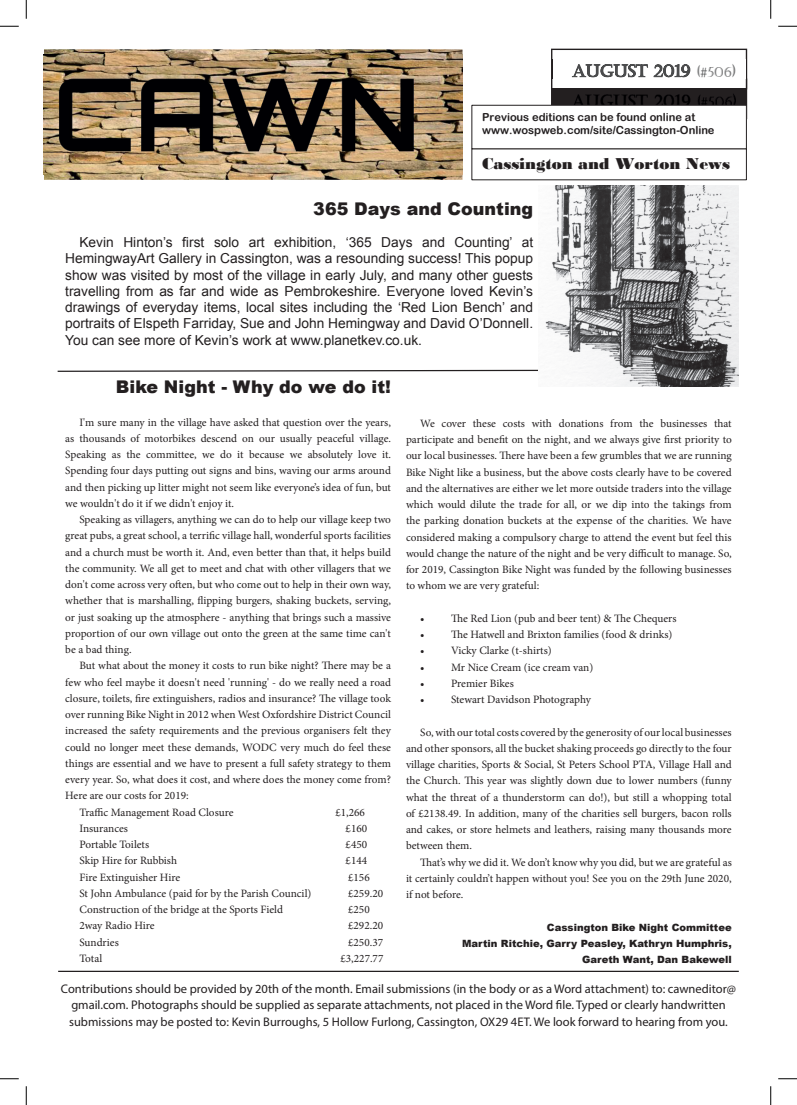
<style>
.page{position:relative;width:797px;height:1105px;background:#fff}
.page>*{position:absolute;margin:0;border:0;box-sizing:border-box;transform-origin:0 0}
.t1{font:900 17.5px "Arial";color:#231f20}
.t2{font:16.62px "Bodoni MT Black";color:#231f20}
.t3{font:13.75px/16.2px "Arial";color:#231f20;text-align:justify}
.t4{font:12.5px/16.2px "Myriad Pro";color:#231f20;text-align:center}
.t5{font:11.25px/16.2px "Minion Pro";color:#231f20;text-align:justify}
.t6{font:11.12px/12.8px "Arial Rounded MT Bold";letter-spacing:-.005em;color:#231f20}
.t7{font:900 10px/16.2px "Arial";color:#231f20;text-align:right}
</style>
<div class="page">
<hr style="left:58px;top:971px;width:680px;height:1px;background:#231f20">
<svg style="left:57px;top:369px;width:682px;height:4px"></svg>
<svg style="left:551px;top:49px;width:196px;height:70px"></svg>
<img style="left:44px;top:49px;width:418px;height:131px">
<img style="left:44px;top:54px;width:418px;height:121px">
<div style="left:472px;top:105px;width:274px;height:44px;background:#fff"></div>
<div style="left:471px;top:105px;width:275px;height:44px;border:1px solid #231f20"></div>
<img style="left:538px;top:186px;width:200px;height:200px">
<svg style="left:0;top:25px;width:19px;height:2px"></svg>
<svg style="left:778px;top:25px;width:19px;height:2px"></svg>
<svg style="left:0;top:1078px;width:19px;height:1px"></svg>
<svg style="left:778px;top:1078px;width:19px;height:1px"></svg>
<svg style="left:25px;top:0;width:2px;height:19px"></svg>
<svg style="left:25px;top:1086px;width:2px;height:19px"></svg>
<svg style="left:770px;top:0;width:1px;height:19px"></svg>
<svg style="left:770px;top:1086px;width:1px;height:19px"></svg>
<p class="t6" style="left:482px;top:111px;width:234px">Previous editions can be found online at www.wospweb.com/site/Cassington-Online</p>
<h2 class="t2" style="left:482px;top:154px;width:249px">Cassington and Worton News</h2>
<h1 class="t1" style="left:313px;top:196px;width:221px">365 Days and Counting</h1>
<p class="t3" style="left:65px;top:234px;width:469px;text-indent:14px">Kevin Hinton’s first solo art exhibition, ‘365 Days and Counting’ at HemingwayArt Gallery in Cassington, was a resounding success! This popup show was visited by most of the village in early July, and many other guests travelling from as far and wide as Pembrokeshire. Everyone loved Kevin’s drawings of everyday items, local sites including the ‘Red Lion Bench’ and portraits of Elspeth Farriday, Sue and John Hemingway and David O’Donnell.<br>You can see more of Kevin’s work at www.planetkev.co.uk.</p>
<h1 class="t1" style="left:116px;top:374px;width:276px">Bike Night - Why do we do it!</h1>
<p class="t5" style="left:65px;top:414px;width:327px;text-indent:14px">I'm sure many in the village have asked that question over the years, as thousands of motorbikes descend on our usually peaceful village.<br>Speaking as the committee, we do it because we absolutely love it.<br>Spending four days putting out signs and bins, waving our arms around and then picking up litter might not seem like everyone’s idea of fun, but we wouldn't do it if we didn't enjoy it.</p>
<p class="t5" style="left:65px;top:511px;width:327px;text-indent:14px">Speaking as villagers, anything we can do to help our village keep two great pubs, a great school, a terrific village hall, wonderful sports facilities and a church must be worth it. And, even better than that, it helps build the community. We all get to meet and chat with other villagers that we don't come across very often, but who come out to help in their own way, whether that is marshalling, flipping burgers, shaking buckets, serving, or just soaking up the atmosphere - anything that brings such a massive proportion of our own village out onto the green at the same time can't be a bad thing.</p>
<p class="t5" style="left:79px;top:658px;width:313px">But what about the money it costs to run bike night? There may be a</p>
<p class="t5" style="left:65px;top:674px;width:327px">few who feel maybe it doesn't need 'running' - do we really need a road</p>
<p class="t5" style="left:65px;top:690px;width:327px">closure, toilets, fire extinguishers, radios and insurance? The village took</p>
<p class="t5" style="left:65px;top:706px;width:327px">over running Bike Night in 2012 when West Oxfordshire District Council</p>
<p class="t5" style="left:65px;top:723px;width:327px">increased the safety requirements and the previous organisers felt they</p>
<p class="t5" style="left:65px;top:739px;width:327px">could no longer meet these demands, WODC very much do feel these</p>
<p class="t5" style="left:65px;top:755px;width:327px">things are essential and we have to present a full safety strategy to them</p>
<p class="t5" style="left:65px;top:771px;width:327px">every year. So, what does it cost, and where does the money come from?</p>
<p class="t5" style="left:65px;top:788px;width:125px">Here are our costs for 2019:</p>
<p class="t5" style="left:79px;top:804px;width:156px">Traffic Management Road Closure</p>
<p class="t5" style="left:335px;top:804px;width:31px">£1,266</p>
<p class="t5" style="left:79px;top:820px;width:50px">Insurances</p>
<p class="t5" style="left:345px;top:820px;width:23px">£160</p>
<p class="t5" style="left:79px;top:836px;width:71px">Portable Toilets</p>
<p class="t5" style="left:345px;top:836px;width:23px">£450</p>
<p class="t5" style="left:79px;top:853px;width:99px">Skip Hire for Rubbish</p>
<p class="t5" style="left:345px;top:853px;width:23px">£144</p>
<p class="t5" style="left:79px;top:869px;width:102px">Fire Extinguisher Hire</p>
<p class="t5" style="left:348px;top:869px;width:23px">£156</p>
<p class="t5" style="left:79px;top:885px;width:233px">St John Ambulance (paid for by the Parish Council)</p>
<p class="t5" style="left:348px;top:885px;width:36px">£259.20</p>
<p class="t5" style="left:79px;top:901px;width:205px">Construction of the bridge at the Sports Field</p>
<p class="t5" style="left:348px;top:901px;width:23px">£250</p>
<p class="t5" style="left:79px;top:918px;width:77px">2way Radio Hire</p>
<p class="t5" style="left:348px;top:918px;width:36px">£292.20</p>
<p class="t5" style="left:79px;top:934px;width:41px">Sundries</p>
<p class="t5" style="left:348px;top:934px;width:36px">£250.37</p>
<p class="t5" style="left:79px;top:950px;width:24px">Total</p>
<p class="t5" style="left:340px;top:950px;width:44px">£3,227.77</p>
<p class="t5" style="left:406px;top:415px;width:327px;text-indent:14px">We cover these costs with donations from the businesses that participate and benefit on the night, and we always give first priority to our local businesses. There have been a few grumbles that we are running Bike Night like a business, but the above costs clearly have to be covered and the alternatives are either we let more outside traders into the village which would dilute the trade for all, or we dip into the takings from the parking donation buckets at the expense of the charities. We have considered making a compulsory charge to attend the event but feel this would change the nature of the night and be very difficult to manage. So, for 2019, Cassington Bike Night was funded by the following businesses to whom we are very grateful:</p>
<p class="t5" style="left:420px;top:610px;width:258px">• The Red Lion (pub and beer tent) &amp; The Chequers</p>
<p class="t5" style="left:420px;top:626px;width:254px">• The Hatwell and Brixton families (food &amp; drinks)</p>
<p class="t5" style="left:420px;top:643px;width:133px">• Vicky Clarke (t-shirts)</p>
<p class="t5" style="left:420px;top:659px;width:175px">• Mr Nice Cream (ice cream van)</p>
<p class="t5" style="left:420px;top:675px;width:95px">• Premier Bikes</p>
<p class="t5" style="left:420px;top:691px;width:172px">• Stewart Davidson Photography</p>
<p class="t5" style="left:406px;top:724px;width:327px;text-indent:14px">So, with our total costs covered by the generosity of our local businesses and other sponsors, all the bucket shaking proceeds go directly to the four village charities, Sports &amp; Social, St Peters School PTA, Village Hall and the Church. This year was slightly down due to lower numbers (funny what the threat of a thunderstorm can do!), but still a whopping total of £2138.49. In addition, many of the charities sell burgers, bacon rolls and cakes, or store helmets and leathers, raising many thousands more between them.</p>
<p class="t5" style="left:406px;top:854px;width:327px;text-indent:14px">That’s why we did it. We don’t know why you did, but we are grateful as it certainly couldn’t happen without you! See you on the 29th June 2020, if not before.</p>
<p class="t7" style="left:462px;top:919px;width:271px">Cassington Bike Night Committee<br>Martin Ritchie, Garry Peasley, Kathryn Humphris,<br>Gareth Want, Dan Bakewell</p>
<p class="t4" style="left:61px;top:980px;width:676px">Contributions should be provided by 20th of the month. Email submissions (in the body or as a Word attachment) to: cawneditor@ gmail.com. Photographs should be supplied as separate attachments, not placed in the Word file. Typed or clearly handwritten submissions may be posted to: Kevin Burroughs, 5 Hollow Furlong, Cassington, OX29 4ET. We look forward to hearing from you.</p>
</div>
